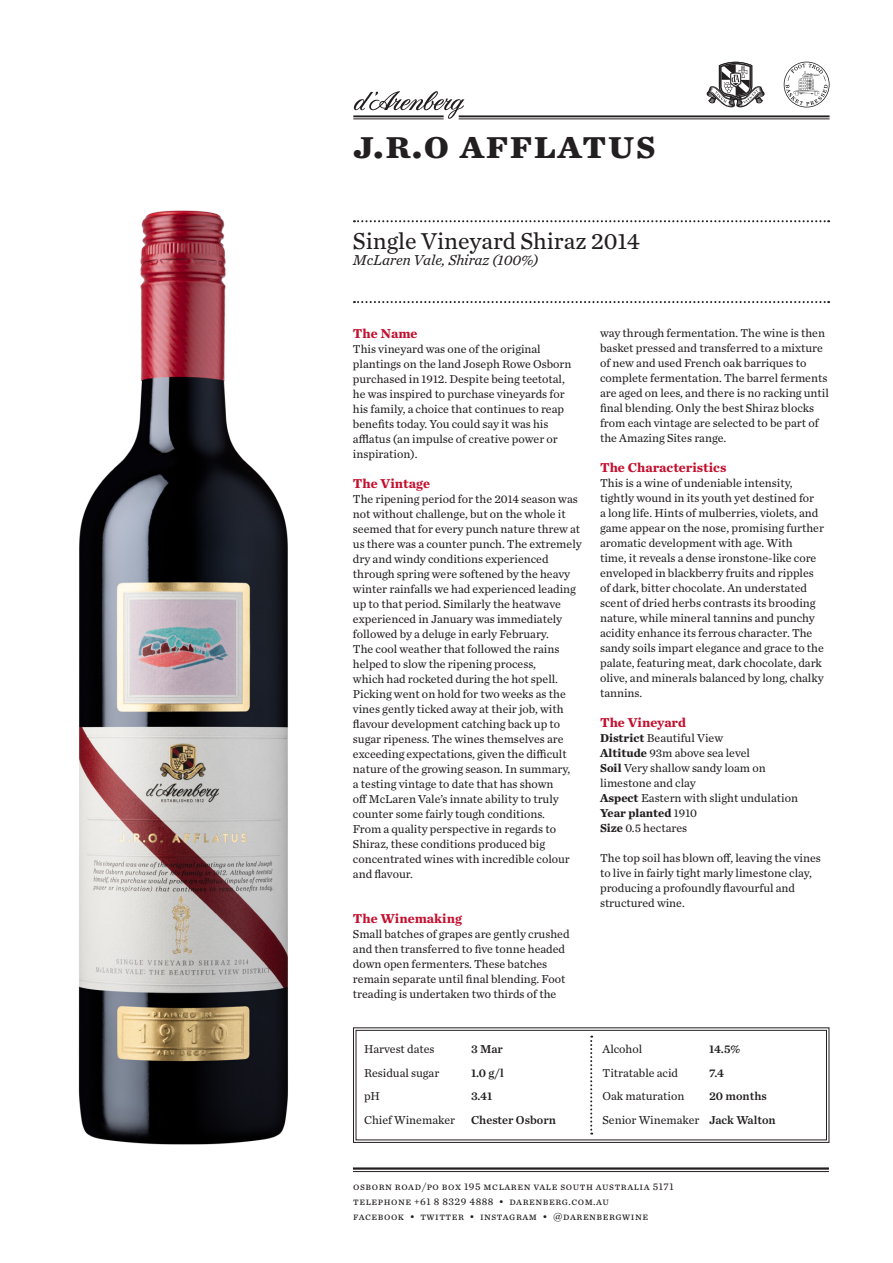
<style>
.page{position:relative;width:893px;height:1263px;background:#fff}
.page>*{position:absolute;margin:0;border:0;box-sizing:border-box;transform-origin:0 0}
.Heading_1__Name{font:700 40.5px "Chronicle Text G2";letter-spacing:.03em;color:#231f20}
.Heading_2__Variety{font:24px "Chronicle Text G2";color:#231f20}
.Heading_3__Vintage_Detail{font:italic 15px "Chronicle Text G2";color:#231f20}
.Body_Heading{font:700 13.5px "Chronicle Text G2";color:#c3102f}
.Body_Text{font:12px/15px "Chronicle Text G2";color:#231f20}
.Details{font:12px "Chronicle Text G2 Semi";color:#231f20}
.Body_Heading-2{font:12px "Chronicle Text G2";color:#231f20}
.Body_Text-2{font:700 12px "Chronicle Text G2";color:#231f20}
.t1{font:10.5px/15px "Chronicle Text G2";letter-spacing:.05em;color:#231f20}
.s1{font-weight:700}
.s2{font-weight:400}
</style>
<div class="page">
<svg style="left:784px;top:62px;width:45px;height:45px"></svg>
<svg style="left:707px;top:62px;width:58px;height:45px"></svg>
<hr style="left:459px;top:115px;width:370px;height:2px;background:#231f20">
<hr style="left:459px;top:119px;width:370px;height:1px;background:#231f20">
<hr style="left:353px;top:119px;width:91px;height:1px;background:#231f20">
<svg style="left:353px;top:91px;width:111px;height:28px"></svg>
<hr style="left:353px;top:1167px;width:476px;height:3px;background:#231f20">
<hr style="left:353px;top:1171px;width:476px;height:1px;background:#231f20">
<svg style="left:353px;top:1027px;width:476px;height:116px"></svg>
<div style="left:356px;top:1030px;width:471px;height:110px;border:1px solid #231f20"></div>
<img style="left:78px;top:210px;width:210px;height:935px">
<svg style="left:354px;top:220px;width:475px;height:2px"></svg>
<svg style="left:354px;top:301px;width:475px;height:2px"></svg>
<p class="Heading_1__Name" style="left:353px;top:111px;width:304px">j.r.o afflatus</p>
<p class="Heading_2__Variety" style="left:353px;top:223px;width:288px">Single Vineyard Shiraz 2014</p>
<p class="Heading_3__Vintage_Detail" style="left:353px;top:249px;width:187px">McLaren Vale, Shiraz (100%)</p>
<p class="Body_Heading" style="left:353px;top:323px;width:66px">The Name</p>
<p class="Body_Text" style="left:353px;top:341px;width:189px">This vineyard was one of the original</p>
<p class="Body_Text" style="left:353px;top:356px;width:220px">plantings on the land Joseph Rowe Osborn</p>
<p class="Body_Text" style="left:353px;top:371px;width:213px">purchased in 1912. Despite being teetotal,</p>
<p class="Body_Text" style="left:353px;top:386px;width:213px">he was inspired to purchase vineyards for</p>
<p class="Body_Text" style="left:353px;top:401px;width:213px">his family, a choice that continues to reap</p>
<p class="Body_Text" style="left:353px;top:416px;width:197px">benefits today. You could say it was his</p>
<p class="Body_Text" style="left:353px;top:431px;width:206px">afflatus (an impulse of creative power or</p>
<p class="Body_Text" style="left:353px;top:446px;width:66px">inspiration).</p>
<p class="Body_Heading" style="left:353px;top:473px;width:79px">The Vintage</p>
<p class="Body_Text" style="left:353px;top:491px;width:230px">The ripening period for the 2014 season was not without challenge, but on the whole it seemed that for every punch nature threw at us there was a counter punch. The extremely dry and windy conditions experienced through spring were softened by the heavy winter rainfalls we had experienced leading up to that period. Similarly the heatwave experienced in January was immediately followed by a deluge in early February.<br>The cool weather that followed the rains helped to slow the ripening process,<br>which had rocketed during the hot spell.<br>Picking went on hold for two weeks as the vines gently ticked away at their job, with flavour development catching back up to sugar ripeness. The wines themselves are exceeding expectations, given the difficult nature of the growing season. In summary,<br>a testing vintage to date that has shown<br>off McLaren Vale’s innate ability to truly counter some fairly tough conditions.</p>
<p class="Body_Text" style="left:353px;top:821px;width:218px">From a quality perspective in regards to Shiraz, these conditions produced big concentrated wines with incredible colour and flavour.</p>
<p class="Body_Heading" style="left:353px;top:908px;width:110px">The Winemaking</p>
<p class="Body_Text" style="left:353px;top:926px;width:218px">Small batches of grapes are gently crushed and then transferred to five tonne headed down open fermenters. These batches remain separate until final blending. Foot treading is undertaken two thirds of the</p>
<p class="Body_Text" style="left:600px;top:325px;width:230px">way through fermentation. The wine is then basket pressed and transferred to a mixture of new and used French oak barriques to complete fermentation. The barrel ferments are aged on lees, and there is no racking until final blending. Only the best Shiraz blocks from each vintage are selected to be part of the Amazing Sites range.</p>
<p class="Body_Heading" style="left:600px;top:457px;width:128px">The Characteristics</p>
<p class="Body_Text" style="left:600px;top:475px;width:225px">This is a wine of undeniable intensity, tightly wound in its youth yet destined for<br>a long life. Hints of mulberries, violets, and game appear on the nose, promising further aromatic development with age. With<br>time, it reveals a dense ironstone-like core enveloped in blackberry fruits and ripples of dark, bitter chocolate. An understated scent of dried herbs contrasts its brooding nature, while mineral tannins and punchy acidity enhance its ferrous character. The sandy soils impart elegance and grace to the palate, featuring meat, dark chocolate, dark olive, and minerals balanced by long, chalky tannins.</p>
<p class="Body_Heading" style="left:600px;top:712px;width:87px">The Vineyard</p>
<p class="Body_Heading-2" style="left:600px;top:729px;width:125px"><span class="s1">District</span> Beautiful View</p>
<p class="Body_Text" style="left:600px;top:745px;width:152px"><span class="s1">Altitude</span> 93m above sea level</p>
<p class="Body_Text" style="left:600px;top:760px;width:167px"><span class="s1">Soil</span> Very shallow sandy loam on</p>
<p class="Body_Text" style="left:600px;top:775px;width:97px">limestone and clay</p>
<p class="Body_Text" style="left:600px;top:790px;width:199px"><span class="s1">Aspect</span> Eastern with slight undulation</p>
<p class="Body_Text-2" style="left:600px;top:803px;width:99px">Year planted <span class="s2">1910</span></p>
<p class="Body_Text" style="left:600px;top:820px;width:89px"><span class="s1">Size</span> 0.5 hectares</p>
<p class="Body_Text" style="left:600px;top:850px;width:222px">The top soil has blown off, leaving the vines to live in fairly tight marly limestone clay, producing a profoundly flavourful and structured wine.</p>
<p class="Body_Text" style="left:364px;top:1041px;width:72px">Harvest dates</p>
<p class="Details" style="left:471px;top:1040px;width:33px">3 Mar</p>
<p class="Body_Text" style="left:603px;top:1041px;width:41px">Alcohol</p>
<p class="Details" style="left:709px;top:1040px;width:33px">14.5%</p>
<p class="Body_Text" style="left:364px;top:1065px;width:77px">Residual sugar</p>
<p class="Details" style="left:471px;top:1063px;width:34px">1.0 g/l</p>
<p class="Body_Text" style="left:603px;top:1065px;width:77px">Titratable acid</p>
<p class="Details" style="left:709px;top:1063px;width:17px">7.4</p>
<p class="Body_Text" style="left:364px;top:1088px;width:18px">pH</p>
<p class="Details" style="left:471px;top:1087px;width:23px">3.41</p>
<p class="Body_Text" style="left:603px;top:1088px;width:83px">Oak maturation</p>
<p class="Details" style="left:709px;top:1087px;width:59px">20 months</p>
<p class="Body_Text" style="left:364px;top:1111px;width:93px">Chief Winemaker</p>
<p class="Details" style="left:471px;top:1110px;width:86px">Chester Osborn</p>
<p class="Body_Text" style="left:603px;top:1111px;width:98px">Senior Winemaker</p>
<p class="Details" style="left:709px;top:1110px;width:68px">Jack Walton</p>
<p class="t1" style="left:353px;top:1179px;width:322px">osborn road/po box 195 mclaren vale south australia 5171 telephone +61 8 8329 4888 • darenberg.com.au<br>facebook • twitter • instagram • @darenbergwine</p>
</div>
